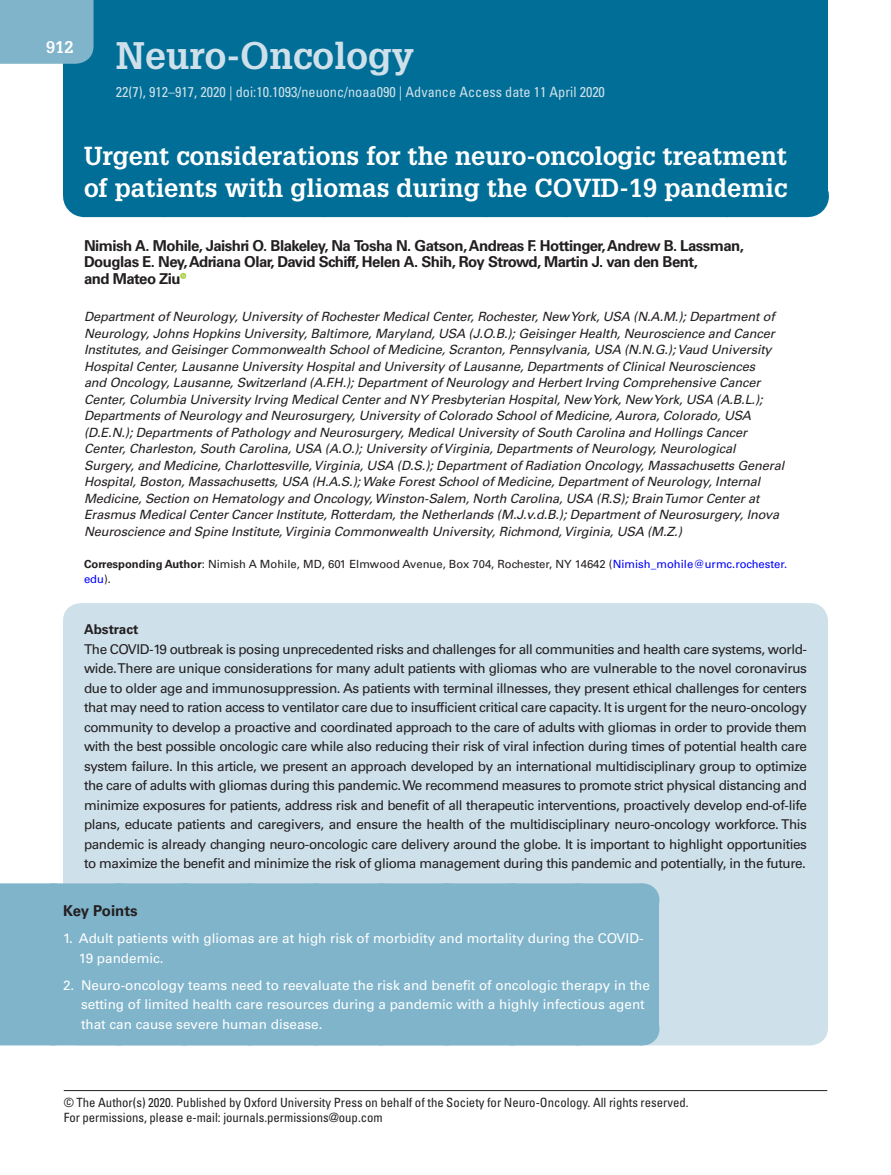
<style>
.page{position:relative;width:891px;height:1175px;background:#fff}
.page>*{position:absolute;margin:0;border:0;box-sizing:border-box;transform-origin:0 0}
.t1{font:700 37.5px "Glypha LT Std";color:#cee0ea}
.t2{font:700 25.5px/31.5px "Glypha LT Std";color:#fff}
.t3{font:700 16.5px "Glypha LT Std";color:#fff}
.t4{font:700 15px/16.5px "Univers LT Std";letter-spacing:-.035em;color:#231f20}
.t5{font:700 15px "Univers LT Std";color:#231f20}
.t6{font:condensed 14.25px "Univers LT Std";color:#cee0ea}
.t7{font:13.5px/19.5px "Univers LT Std";letter-spacing:-.03em;color:#231f20;text-align:justify}
.t8{font:13.5px/19.5px "Univers LT Std";color:#fff}
.t9{font:700 13.5px "Univers LT Std";color:#231f20}
.t10{font:italic 12.75px/16.5px "Univers LT Std";letter-spacing:-.01em;color:#231f20}
.t11{font:condensed 12.75px/15px "Univers LT Std";color:#231f20}
.t12{font:11.25px/15px "Univers LT Std";color:#231f20}
.s1{font-weight:700}
.s2{color:#00f}
</style>
<div class="page">
<div style="left:63px;top:0;width:765px;height:166px;background:#006e96"></div>
<div style="left:0;top:0;width:94px;height:64px;background:#7fb4ca"></div>
<div style="left:63px;top:603px;width:765px;height:442px;background:#cee0ea;border-radius:18px"></div>
<hr style="left:64px;top:1090px;width:763px;height:1px;background:#231f20">
<div style="left:63px;top:162px;width:765px;height:33px;background:#006e96"></div>
<div style="left:84px;top:175px;width:723px;height:42px;background:#006e96"></div>
<hr style="left:807px;top:175px;width:1px;height:42px;background:#006e96">
<div style="left:0;top:901px;width:659px;height:34px;background:#7fb4ca"></div>
<div style="left:0;top:883px;width:642px;height:33px;background:#7fb4ca"></div>
<svg style="left:53px;top:883px;width:556px;height:1px"></svg>
<hr style="left:642px;top:883px;width:1px;height:33px;background:#7fb4ca">
<div style="left:0;top:920px;width:659px;height:46px;background:#7fb4ca"></div>
<div style="left:0;top:966px;width:659px;height:66px;background:#7fb4ca"></div>
<div style="left:0;top:1012px;width:642px;height:33px;background:#7fb4ca"></div>
<hr style="left:642px;top:1012px;width:1px;height:33px;background:#7fb4ca">
<svg style="left:180px;top:273px;width:6px;height:6px"></svg>
<p class="t3" style="left:46px;top:37px;width:29px">912</p>
<h1 class="t1" style="left:116px;top:32px;width:299px">Neuro-Oncology</h1>
<p class="t6" style="left:116px;top:83px;width:491px">22(7), 912–917, 2020 | doi:10.1093/neuonc/noaa090 | Advance Access date 11 April 2020</p>
<h2 class="t2" style="left:84px;top:140px;width:705px">Urgent considerations for the neuro-oncologic treatment of patients with gliomas during the COVID-19 pandemic</h2>
<p class="t4" style="left:84px;top:237px;width:662px">Nimish A. Mohile, Jaishri O. Blakeley, Na Tosha N. Gatson, Andreas F. Hottinger, Andrew B. Lassman,<br>Douglas E. Ney, Adriana Olar, David Schiff, Helen A. Shih, Roy Strowd, Martin J. van den Bent,<br>and Mateo Ziu</p>
<p class="t10" style="left:84px;top:309px;width:702px">Department of Neurology, University of Rochester Medical Center, Rochester, New York, USA (N.A.M.); Department of Neurology, Johns Hopkins University, Baltimore, Maryland, USA (J.O.B.); Geisinger Health, Neuroscience and Cancer Institutes, and Geisinger Commonwealth School of Medicine, Scranton, Pennsylvania, USA (N.N.G.); Vaud University Hospital Center, Lausanne University Hospital and University of Lausanne, Departments of Clinical Neurosciences<br>and Oncology, Lausanne, Switzerland (A.F.H.); Department of Neurology and Herbert Irving Comprehensive Cancer Center, Columbia University Irving Medical Center and NY Presbyterian Hospital, New York, New York, USA (A.B.L.); Departments of Neurology and Neurosurgery, University of Colorado School of Medicine, Aurora, Colorado, USA (D.E.N.); Departments of Pathology and Neurosurgery, Medical University of South Carolina and Hollings Cancer Center, Charleston, South Carolina, USA (A.O.); University of Virginia, Departments of Neurology, Neurological Surgery, and Medicine, Charlottesville, Virginia, USA (D.S.); Department of Radiation Oncology, Massachusetts General Hospital, Boston, Massachusetts, USA (H.A.S.); Wake Forest School of Medicine, Department of Neurology, Internal Medicine, Section on Hematology and Oncology, Winston-Salem, North Carolina, USA (R.S); Brain Tumor Center at Erasmus Medical Center Cancer Institute, Rotterdam, the Netherlands (M.J.v.d.B.); Department of Neurosurgery, Inova Neuroscience and Spine Institute, Virginia Commonwealth University, Richmond, Virginia, USA (M.Z.)</p>
<p class="t12" style="left:84px;top:557px;width:705px"><span class="s1">Corresponding Author</span>: Nimish A Mohile, MD, 601 Elmwood Avenue, Box 704, Rochester, NY 14642 (<span class="s2">Nimish_mohile@urmc.rochester. edu</span>).</p>
<p class="t9" style="left:84px;top:621px;width:56px">Abstract</p>
<p class="t7" style="left:84px;top:639px;width:725px">The COVID-19 outbreak is posing unprecedented risks and challenges for all communities and health care systems, world&shy;wide. There are unique considerations for many adult patients with gliomas who are vulnerable to the novel coronavirus due to older age and immunosuppression. As patients with terminal illnesses, they present ethical challenges for centers that may need to ration access to ventilator care due to insufficient critical care capacity. It is urgent for the neuro-oncology community to develop a proactive and coordinated approach to the care of adults with gliomas in order to provide them with the best possible oncologic care while also reducing their risk of viral infection during times of potential health care system failure. In this article, we present an approach developed by an international multidisciplinary group to optimize the care of adults with gliomas during this pandemic. We recommend measures to promote strict physical distancing and minimize exposures for patients, address risk and benefit of all therapeutic interventions, proactively develop end-of-life plans, educate patients and caregivers, and ensure the health of the multidisciplinary neuro-oncology workforce. This pandemic is already changing neuro-oncologic care delivery around the globe. It is important to highlight opportunities to maximize the benefit and minimize the risk of glioma management during this pandemic and potentially, in the future.</p>
<p class="t5" style="left:63px;top:902px;width:76px">Key Points</p>
<p class="t8" style="left:79px;top:929px;width:566px;text-indent:-16px">1. Adult patients with gliomas are at high risk of morbidity and mortality during the COVID-<br>19 pandemic.</p>
<p class="t8" style="left:81px;top:975px;width:571px;text-indent:-18px">2. Neuro-oncology teams need to reevaluate the risk and benefit of oncologic therapy in the setting of limited health care resources during a pandemic with a highly infectious agent that can cause severe human disease.</p>
<p class="t11" style="left:64px;top:1095px;width:626px">© The Author(s) 2020. Published by Oxford University Press on behalf of the Society for Neuro-Oncology. All rights reserved.<br>For permissions, please e-mail: journals.permissions@oup.com</p>
</div>
